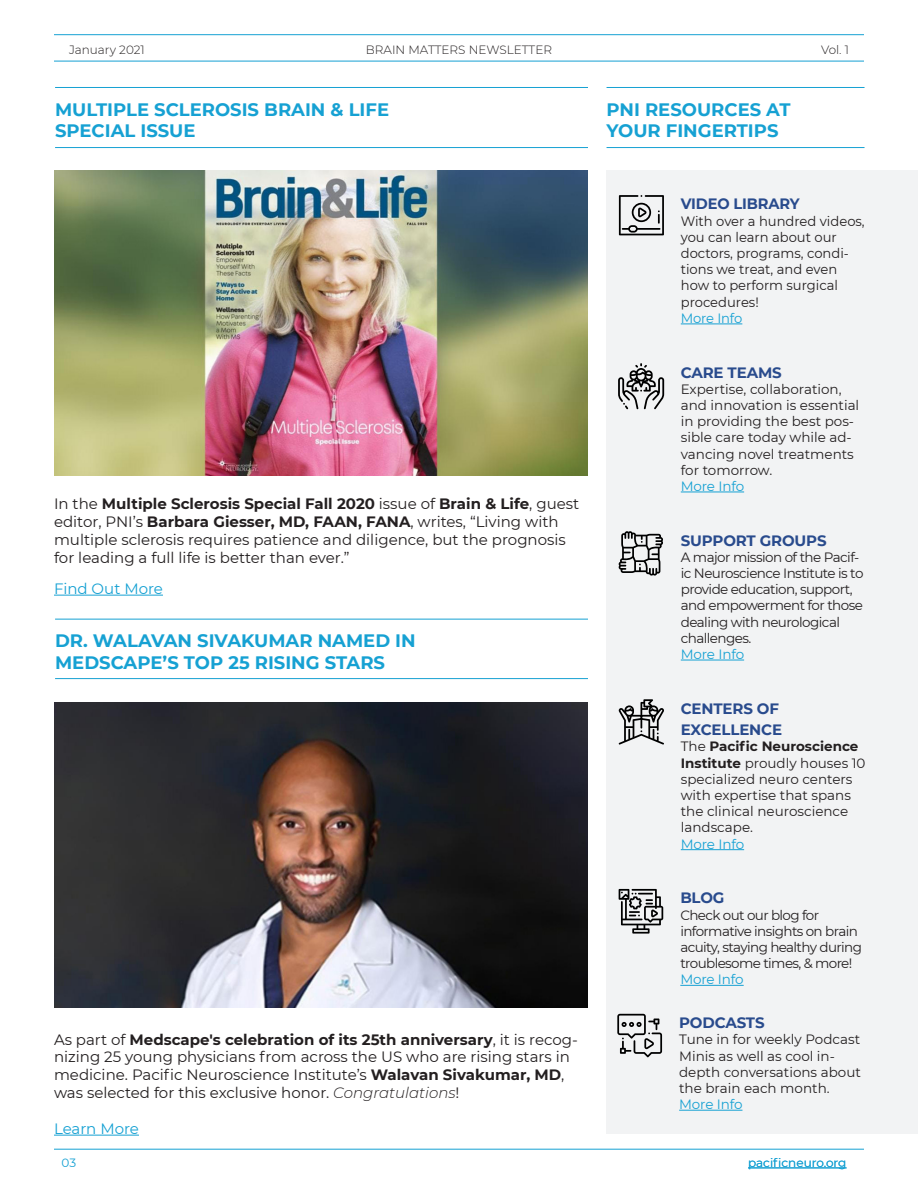
<style>
.page{position:relative;width:918px;height:1188px;background:#fff}
.page>*{position:absolute;margin:0;border:0;box-sizing:border-box;transform-origin:0 0}
.t1{font:700 18px/21.6px "Montserrat";color:#16a1d3}
.t2{font:15px/17.9px "Montserrat";color:#231f20}
.t3{font:700 15px "Montserrat";letter-spacing:-.01em;color:#294b8d}
.t4{font:15px "Montserrat";color:#16a1d3}
.t5{font:13.5px/16.2px "Montserrat";color:#231f20}
.t6{font:13.5px/16.2px "Montserrat";letter-spacing:-.04em;color:#231f20}
.t7{font:13.5px/16.2px "Montserrat";letter-spacing:-.045em;color:#231f20}
.t8{font:13.5px "Montserrat";letter-spacing:-.01em;color:#16a1d3}
.t9{font:300 12px "Montserrat";color:#231f20}
.t10{font:12px "Montserrat";color:#16a1d3}
.s1{font-weight:700}
.s2{font-weight:300;font-style:italic}
</style>
<div class="page">
<hr style="left:54px;top:61px;width:810px;height:1px;background:#16a1d3">
<hr style="left:54px;top:1149px;width:810px;height:1px;background:#16a1d3">
<hr style="left:54px;top:34px;width:810px;height:1px;background:#16a1d3">
<div style="left:606px;top:170px;width:312px;height:964px;background:#f2f3f4"></div>
<hr style="left:748px;top:1168px;width:99px;height:1px;background:#16a1d3">
<hr style="left:55px;top:619px;width:533px;height:1px;background:#16a1d3">
<hr style="left:55px;top:678px;width:533px;height:1px;background:#16a1d3">
<hr style="left:607px;top:147px;width:258px;height:1px;background:#16a1d3">
<hr style="left:55px;top:147px;width:533px;height:1px;background:#16a1d3">
<hr style="left:607px;top:87px;width:258px;height:1px;background:#16a1d3">
<hr style="left:55px;top:87px;width:533px;height:1px;background:#16a1d3">
<hr style="left:54px;top:595px;width:109px;height:1px;background:#16a1d3">
<hr style="left:54px;top:1135px;width:85px;height:1px;background:#16a1d3">
<img style="left:54px;top:170px;width:534px;height:305px">
<img style="left:54px;top:703px;width:534px;height:305px">
<hr style="left:681px;top:324px;width:61px;height:1px;background:#16a1d3">
<svg style="left:619px;top:195px;width:45px;height:40px"></svg>
<hr style="left:681px;top:492px;width:63px;height:1px;background:#16a1d3">
<svg style="left:618px;top:363px;width:46px;height:46px"></svg>
<hr style="left:681px;top:660px;width:63px;height:1px;background:#16a1d3">
<svg style="left:619px;top:531px;width:44px;height:45px"></svg>
<hr style="left:681px;top:849px;width:63px;height:1px;background:#16a1d3">
<svg style="left:619px;top:699px;width:45px;height:46px"></svg>
<hr style="left:679px;top:1110px;width:63px;height:1px;background:#16a1d3">
<svg style="left:617px;top:1014px;width:45px;height:43px"></svg>
<hr style="left:680px;top:985px;width:64px;height:1px;background:#16a1d3">
<svg style="left:619px;top:889px;width:44px;height:45px"></svg>
<p class="t9" style="left:69px;top:41px;width:77px">January 2021</p>
<p class="t9" style="left:366px;top:41px;width:188px">BRAIN MATTERS NEWSLETTER</p>
<p class="t9" style="left:821px;top:41px;width:29px">Vol. 1</p>
<p class="t1" style="left:55px;top:97px;width:336px">MULTIPLE SCLEROSIS BRAIN &amp; LIFE<br>SPECIAL ISSUE</p>
<p class="t2" style="left:54px;top:494px;width:527px">In the <span class="s1">Multiple Sclerosis Special Fall 2020</span> issue of <span class="s1">Brain &amp; Life</span>, guest editor, PNI’s <span class="s1">Barbara Giesser, MD, FAAN, FANA</span>, writes, “Living with multiple sclerosis requires patience and diligence, but the prognosis for leading a full life is better than ever.”</p>
<p class="t4" style="left:54px;top:578px;width:110px">Find Out More</p>
<p class="t1" style="left:55px;top:629px;width:362px">DR. WALAVAN SIVAKUMAR NAMED IN<br>MEDSCAPE’S TOP 25 RISING STARS</p>
<p class="t2" style="left:54px;top:1030px;width:525px">As part of <span class="s1">Medscape's celebration of its 25th anniversary</span>, it is recog&shy;nizing 25 young physicians from across the US who are rising stars in medicine. Pacific Neuroscience Institute’s <span class="s1">Walavan Sivakumar, MD</span>, was selected for this exclusive honor. <span class="s2">Congratulations</span>!</p>
<p class="t4" style="left:54px;top:1118px;width:86px">Learn More</p>
<p class="t10" style="left:62px;top:1154px;width:16px">03</p>
<p class="t1" style="left:607px;top:97px;width:186px">PNI RESOURCES AT</p>
<p class="t1" style="left:607px;top:119px;width:173px">YOUR FINGERTIPS</p>
<p class="t3" style="left:681px;top:193px;width:120px">VIDEO LIBRARY</p>
<p class="t5" style="left:681px;top:212px;width:185px">With over a hundred videos, you can learn about our doctors, programs, condi&shy;tions we treat, and even how to perform surgical procedures!</p>
<p class="t8" style="left:681px;top:309px;width:63px">More Info</p>
<p class="t3" style="left:681px;top:361px;width:102px">CARE TEAMS</p>
<p class="t5" style="left:681px;top:380px;width:180px">Expertise, collaboration, and innovation is essential in providing the best pos&shy;sible care today while ad&shy;vancing novel treatments for tomorrow.</p>
<p class="t8" style="left:681px;top:477px;width:65px">More Info</p>
<p class="t3" style="left:681px;top:529px;width:147px">SUPPORT GROUPS</p>
<p class="t6" style="left:681px;top:548px;width:184px">A major mission of the Pacif&shy;ic Neuroscience Institute is to provide education, support, and empowerment for those dealing with neurological challenges.</p>
<p class="t8" style="left:681px;top:645px;width:65px">More Info</p>
<p class="t3" style="left:681px;top:698px;width:100px">CENTERS OF</p>
<p class="t3" style="left:681px;top:719px;width:103px">EXCELLENCE</p>
<p class="t5" style="left:681px;top:738px;width:186px">The <span class="s1">Pacific Neuroscience<br>Institute</span> proudly houses 10 specialized neuro centers with expertise that spans the clinical neuroscience landscape.</p>
<p class="t8" style="left:681px;top:835px;width:65px">More Info</p>
<p class="t3" style="left:680px;top:887px;width:46px">BLOG</p>
<p class="t7" style="left:680px;top:906px;width:183px">Check out our blog for informative insights on brain acuity, staying healthy during troublesome times, &amp; more!</p>
<p class="t8" style="left:680px;top:970px;width:65px">More Info</p>
<p class="t3" style="left:679px;top:1012px;width:87px">PODCASTS</p>
<p class="t5" style="left:679px;top:1031px;width:183px">Tune in for weekly Podcast<br>Minis as well as cool in&shy;depth conversations about the brain each month.</p>
<p class="t8" style="left:679px;top:1095px;width:65px">More Info</p>
<p class="t10" style="left:748px;top:1154px;width:100px">pacificneuro.org</p>
</div>
